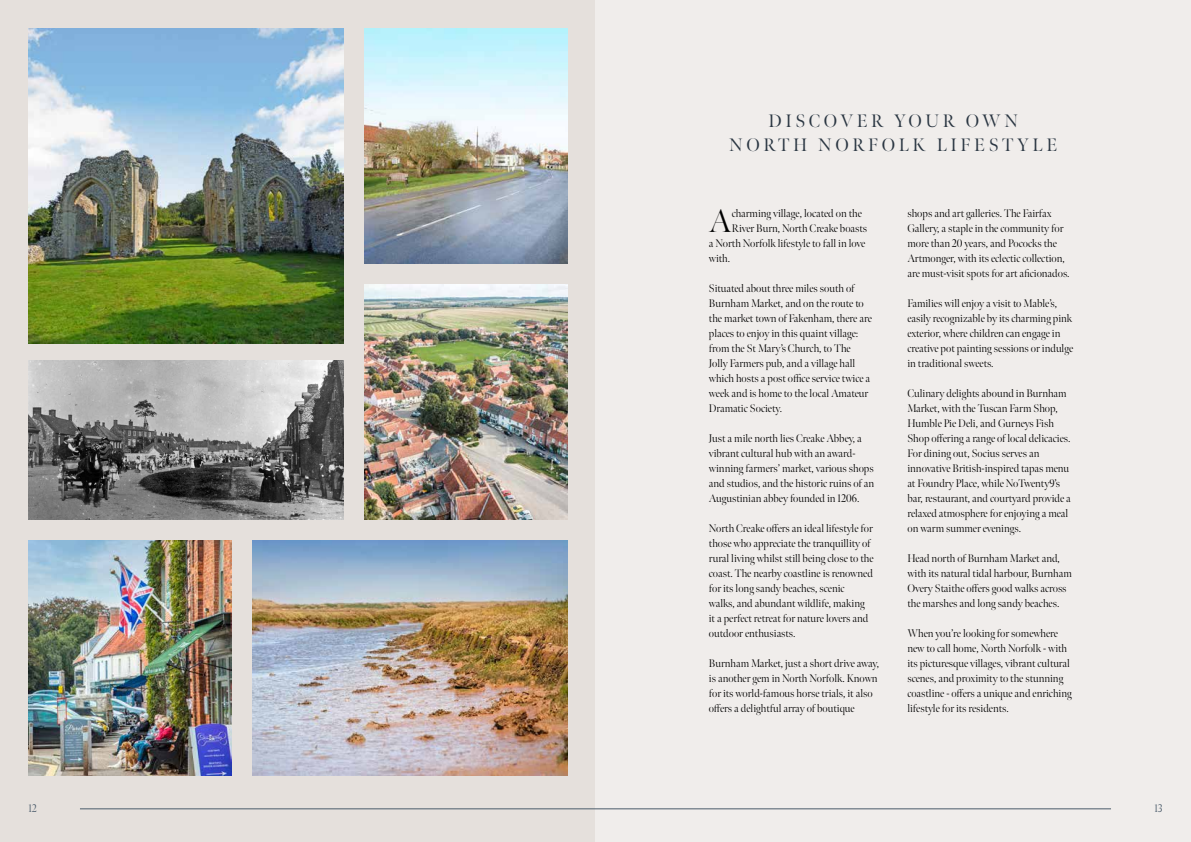
<style>
.page{position:relative;width:1191px;height:842px;background:#fff}
.page>*{position:absolute;margin:0;border:0;box-sizing:border-box;transform-origin:0 0}
.t1{font:300 32.6px "Meno Banner";color:#000}
.t2{font:18px/24px "Meno Banner";letter-spacing:.2em;color:#2a3642;text-align:center}
.t3{font:300 11px/15px "Meno Banner";color:#000}
.t4{font:300 11px "Meno Banner";color:#4b5c6b}
</style>
<div class="page">
<div style="left:0;top:0;width:595px;height:842px;background:#e5e0dc"></div>
<div style="left:595px;top:0;width:596px;height:842px;background:#f0edeb"></div>
<hr style="left:80px;top:809px;width:1031px;height:1px;background:#4b5c6b">
<img style="left:28px;top:28px;width:315px;height:315px">
<img style="left:364px;top:28px;width:203px;height:235px">
<img style="left:364px;top:285px;width:203px;height:234px">
<img style="left:252px;top:541px;width:315px;height:235px">
<img style="left:28px;top:541px;width:203px;height:235px">
<img style="left:28px;top:360px;width:315px;height:159px">
<h2 class="t2" style="left:729px;top:109px;width:329px">DISCOVER YOUR OWN<br>NORTH NORFOLK LIFESTYLE</h2>
<h1 class="t1" style="left:709px;top:201px;width:24px">A</h1>
<p class="t3" style="left:731px;top:206px;width:132px">charming village, located on the</p>
<p class="t3" style="left:731px;top:221px;width:137px">River Burn, North Creake boasts</p>
<p class="t3" style="left:709px;top:236px;width:158px">a North Norfolk lifestyle to fall in love</p>
<p class="t3" style="left:709px;top:251px;width:23px">with.</p>
<p class="t3" style="left:709px;top:281px;width:164px">Situated about three miles south of Burnham Market, and on the route to the market town of Fakenham, there are places to enjoy in this quaint village: from the St Mary’s Church, to The Jolly Farmers pub, and a village hall which hosts a post office service twice a week and is home to the local Amateur Dramatic Society.</p>
<p class="t3" style="left:709px;top:431px;width:167px">Just a mile north lies Creake Abbey, a vibrant cultural hub with an award&shy;winning farmers’ market, various shops and studios, and the historic ruins of an Augustinian abbey founded in 1206.</p>
<p class="t3" style="left:709px;top:521px;width:166px">North Creake offers an ideal lifestyle for those who appreciate the tranquillity of rural living whilst still being close to the coast. The nearby coastline is renowned for its long sandy beaches, scenic<br>walks, and abundant wildlife, making it a perfect retreat for nature lovers and outdoor enthusiasts.</p>
<p class="t3" style="left:709px;top:656px;width:172px">Burnham Market, just a short drive away, is another gem in North Norfolk. Known for its world-famous horse trials, it also offers a delightful array of boutique</p>
<p class="t3" style="left:907px;top:206px;width:164px">shops and art galleries. The Fairfax Gallery, a staple in the community for more than 20 years, and Pococks the Artmonger, with its eclectic collection, are must-visit spots for art aficionados.</p>
<p class="t3" style="left:907px;top:296px;width:167px">Families will enjoy a visit to Mable’s, easily recognizable by its charming pink exterior, where children can engage in creative pot painting sessions or indulge in traditional sweets.</p>
<p class="t3" style="left:907px;top:386px;width:165px">Culinary delights abound in Burnham Market, with the Tuscan Farm Shop, Humble Pie Deli, and Gurneys Fish Shop offering a range of local delicacies.<br>For dining out, Socius serves an innovative British-inspired tapas menu at Foundry Place, while NoTwenty9’s bar, restaurant, and courtyard provide a relaxed atmosphere for enjoying a meal on warm summer evenings.</p>
<p class="t3" style="left:907px;top:551px;width:166px">Head north of Burnham Market and, with its natural tidal harbour, Burnham Overy Staithe offers good walks across the marshes and long sandy beaches.</p>
<p class="t3" style="left:907px;top:626px;width:166px">When you’re looking for somewhere new to call home, North Norfolk - with its picturesque villages, vibrant cultural scenes, and proximity to the stunning coastline - offers a unique and enriching lifestyle for its residents.</p>
<p class="t4" style="left:28px;top:802px;width:10px">12</p>
<p class="t4" style="left:1154px;top:802px;width:10px">13</p>
</div>
